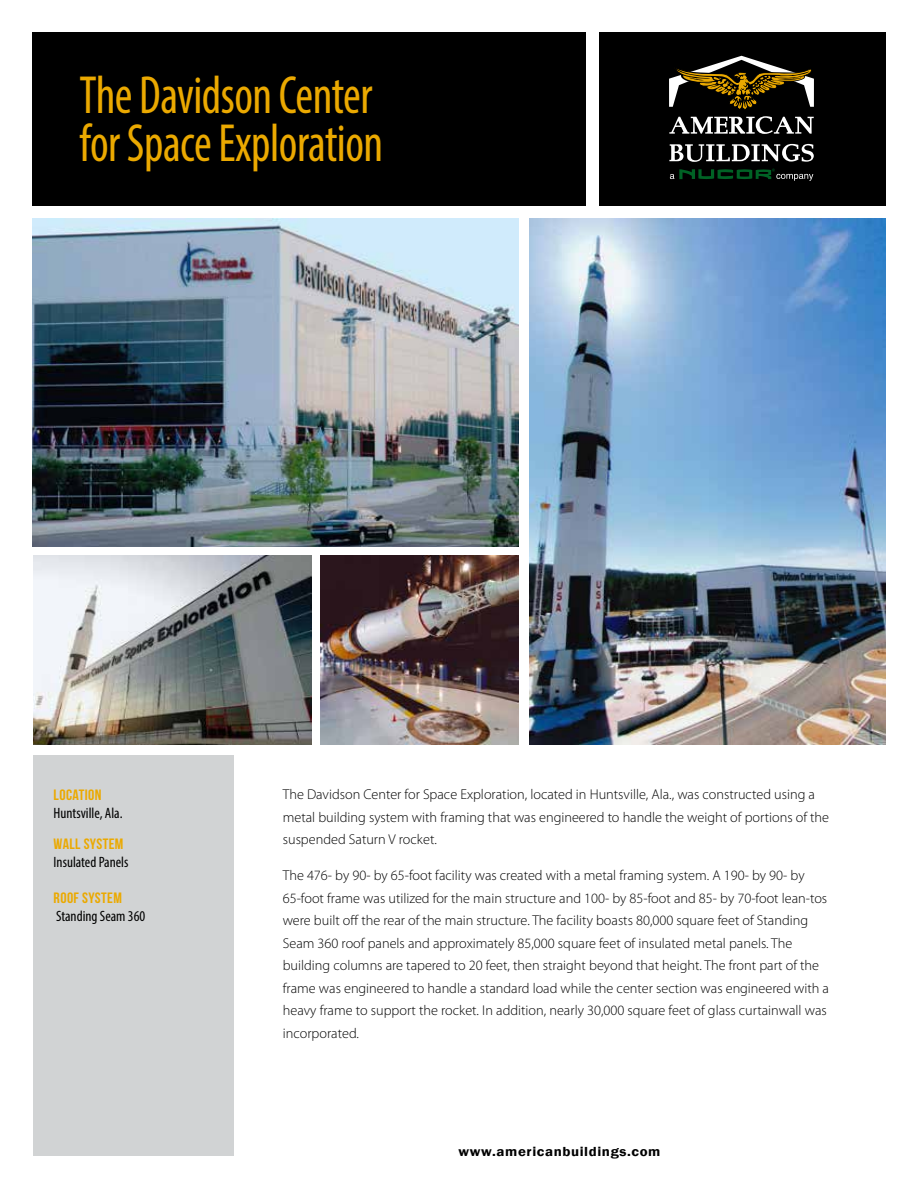
<style>
.page{position:relative;width:918px;height:1188px;background:#fff}
.page>*{position:absolute;margin:0;border:0;box-sizing:border-box;transform-origin:0 0}
.t1{font:condensed 54px/48px "Myriad Pro";letter-spacing:-.01em;color:#eba900;scale:.9 1}
.t2{font:condensed 15px "Myriad Pro";color:#000}
.t3{font:15px "Bebas Neue";letter-spacing:.025em;color:#eba900;scale:1.05 1}
.t4{font:300 14.25px/22.5px "Myriad Pro";color:#000}
.t5{font:600 13.5px "Franklin Gothic";letter-spacing:.04em;color:#000;scale:1.1 1}
</style>
<div class="page">
<div style="left:32px;top:32px;width:554px;height:174px;background:#000"></div>
<div style="left:33px;top:755px;width:201px;height:401px;background:#d1d3d4"></div>
<img style="left:32px;top:219px;width:486px;height:327px">
<img style="left:321px;top:555px;width:197px;height:189px">
<img style="left:529px;top:219px;width:357px;height:525px">
<img style="left:33px;top:555px;width:278px;height:189px">
<div style="left:599px;top:32px;width:286px;height:174px;background:#000"></div>
<svg style="left:669px;top:116px;width:145px;height:18px"></svg>
<svg style="left:669px;top:144px;width:145px;height:18px"></svg>
<svg style="left:669px;top:56px;width:145px;height:54px"></svg>
<svg style="left:670px;top:169px;width:143px;height:12px"></svg>
<h1 class="t1" style="left:80px;top:71px;width:339px">The Davidson Center for Space Exploration</h1>
<p class="t3" style="left:54px;top:787px;width:47px">LOCATION</p>
<p class="t2" style="left:54px;top:804px;width:71px">Huntsville, Ala.</p>
<p class="t3" style="left:54px;top:836px;width:68px">WALL SYSTEM</p>
<p class="t2" style="left:54px;top:853px;width:76px">Insulated Panels</p>
<p class="t3" style="left:54px;top:890px;width:67px">ROOF SYSTEM</p>
<p class="t2" style="left:56px;top:907px;width:91px">Standing Seam 360</p>
<p class="t4" style="left:283px;top:783px;width:548px">The Davidson Center for Space Exploration, located in Huntsville, Ala., was constructed using a metal building system with framing that was engineered to handle the weight of portions of the suspended Saturn V rocket.</p>
<p class="t4" style="left:283px;top:864px;width:548px">The 476- by 90- by 65-foot facility was created with a metal framing system. A 190- by 90- by 65-foot frame was utilized for the main structure and 100- by 85-foot and 85- by 70-foot lean-tos were built off the rear of the main structure. The facility boasts 80,000 square feet of Standing Seam 360 roof panels and approximately 85,000 square feet of insulated metal panels. The building columns are tapered to 20 feet, then straight beyond that height. The front part of the frame was engineered to handle a standard load while the center section was engineered with a heavy frame to support the rocket. In addition, nearly 30,000 square feet of glass curtainwall was incorporated.</p>
<p class="t5" style="left:459px;top:1143px;width:185px">www.americanbuildings.com</p>
</div>
